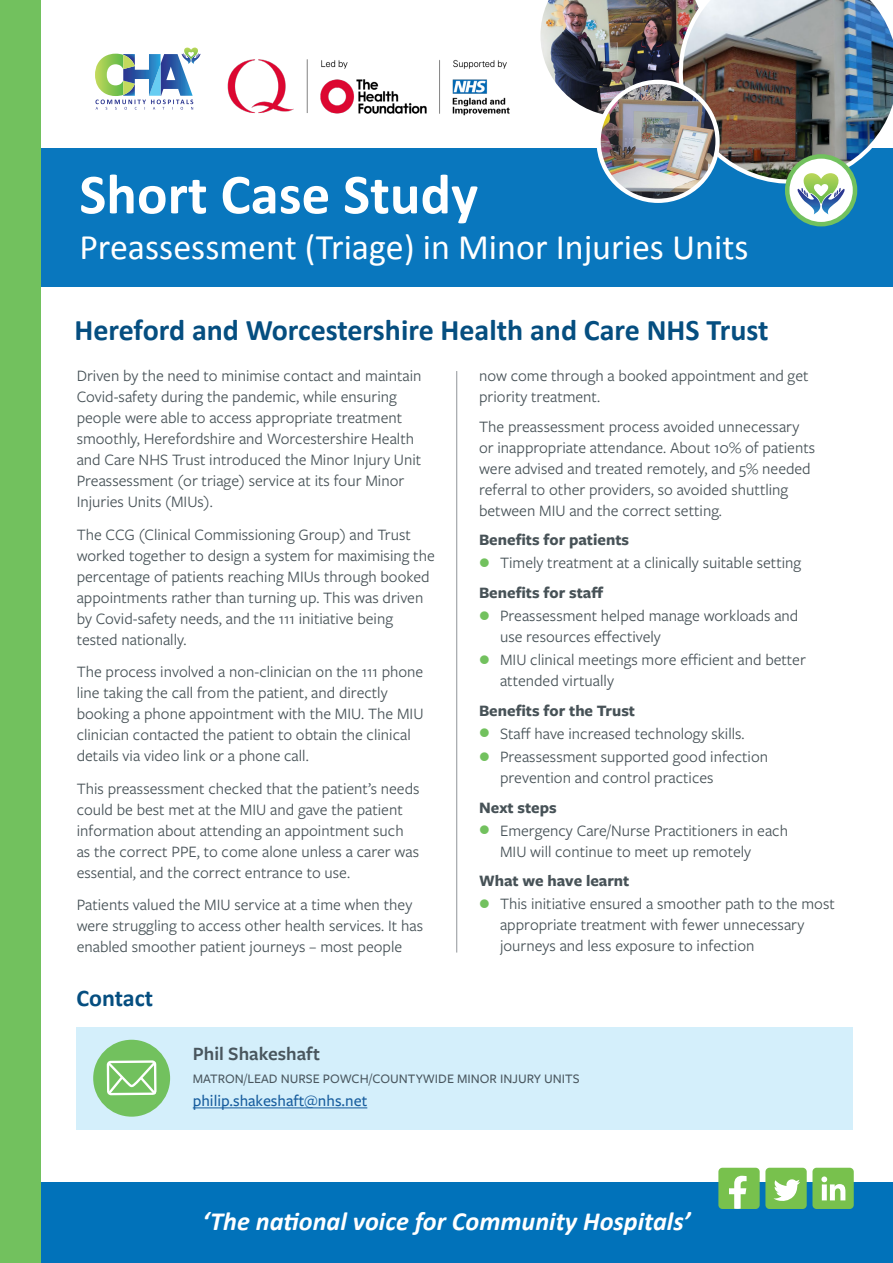
<style>
.page{position:relative;width:893px;height:1263px;background:#fff}
.page>*{position:absolute;margin:0;border:0;box-sizing:border-box;transform-origin:0 0}
.t1{font:700 57px "Calibri";color:#fff}
.t2{font:36px "Calibri";color:#fff}
.t3{font:700 30px "Calibri";color:#054e80}
.t4{font:italic 700 26.25px "Calibri";color:#fff}
.t5{font:700 24px "Calibri";color:#054e80}
.t6{font:600 19.5px "Freight Sans Pro";color:#49565e}
.t7{font:16.5px/21px "Freight Sans Pro";color:#475257}
.t8{font:700 16.5px "Freight Sans Pro";color:#475257}
.t9{font:500 16.5px "Freight Sans Pro";color:#175d9e}
.t10{font:500 13.5px "Freight Sans Pro";color:#49565e}
</style>
<div class="page">
<div style="left:0;top:149px;width:893px;height:138px;background:#0977be"></div>
<div style="left:0;top:1183px;width:893px;height:80px;background:#0172ba"></div>
<div style="left:0;top:0;width:40px;height:1263px;background:#72c15e"></div>
<div style="left:765px;top:1168px;width:42px;height:41px;background:#78c14d;border-radius:4px"></div>
<svg style="left:774px;top:1179px;width:26px;height:22px"></svg>
<div style="left:812px;top:1168px;width:42px;height:41px;background:#78c14d;border-radius:4px"></div>
<svg style="left:821px;top:1176px;width:24px;height:24px"></svg>
<div style="left:718px;top:1168px;width:42px;height:41px;background:#78c14d;border-radius:4px"></div>
<svg style="left:729px;top:1176px;width:18px;height:33px"></svg>
<svg style="left:787px;top:156px;width:68px;height:68px"></svg>
<div style="left:785px;top:154px;width:72px;height:72px;border:4px solid #72c15e;border-radius:50%"></div>
<img style="left:537px;top:0;width:356px;height:214px">
<hr style="left:456px;top:371px;width:1px;height:581px;background:#919599">
<svg style="left:95px;top:47px;width:106px;height:63px"></svg>
<img style="left:227px;top:59px;width:283px;height:57px">
<div style="left:77px;top:1028px;width:776px;height:102px;background:#d4effb"></div>
<hr style="left:193px;top:1107px;width:174px;height:1px;background:#175d9e">
<div style="left:93px;top:1040px;width:77px;height:77px;background:#72c15e;border-radius:50%"></div>
<svg style="left:106px;top:1063px;width:48px;height:33px"></svg>
<div style="left:107px;top:1060px;width:50px;height:35px;border:2px solid #fff;border-radius:3px"></div>
<p class="t1" style="left:79px;top:158px;width:400px">Short Case Study</p>
<p class="t2" style="left:79px;top:225px;width:671px">Preassessment (Triage) in Minor Injuries Units</p>
<p class="t3" style="left:74px;top:311px;width:696px">Hereford and Worcestershire Health and Care NHS Trust</p>
<p class="t7" style="left:77px;top:365px;width:346px">Driven by the need to minimise contact and maintain Covid-safety during the pandemic, while ensuring people were able to access appropriate treatment smoothly, Herefordshire and Worcestershire Health and Care NHS Trust introduced the Minor Injury Unit Preassessment (or triage) service at its four Minor Injuries Units (MIUs).</p>
<p class="t7" style="left:77px;top:523px;width:360px">The CCG (Clinical Commissioning Group) and Trust worked together to design a system for maximising the percentage of patients reaching MIUs through booked appointments rather than turning up. This was driven by Covid-safety needs, and the 111 initiative being tested nationally.</p>
<p class="t7" style="left:77px;top:661px;width:348px">The process involved a non-clinician on the 111 phone line taking the call from the patient, and directly booking a phone appointment with the MIU. The MIU clinician contacted the patient to obtain the clinical details via video link or a phone call.</p>
<p class="t7" style="left:77px;top:777px;width:344px">This preassessment checked that the patient’s needs could be best met at the MIU and gave the patient information about attending an appointment such as the correct PPE, to come alone unless a carer was essential, and the correct entrance to use.</p>
<p class="t7" style="left:77px;top:894px;width:348px">Patients valued the MIU service at a time when they were struggling to access other health services. It has enabled smoother patient journeys – most people</p>
<p class="t7" style="left:479px;top:365px;width:331px">now come through a booked appointment and get priority treatment.</p>
<p class="t7" style="left:479px;top:415px;width:338px">The preassessment process avoided unnecessary or inappropriate attendance. About 10% of patients were advised and treated remotely, and 5% needed referral to other providers, so avoided shuttling between MIU and the correct setting.</p>
<p class="t8" style="left:479px;top:529px;width:152px">Benefits for patients</p>
<p class="t7" style="left:500px;top:552px;width:303px">Timely treatment at a clinically suitable setting</p>
<p class="t8" style="left:479px;top:581px;width:126px">Benefits for staff</p>
<p class="t7" style="left:500px;top:604px;width:300px">Preassessment helped manage workloads and use resources effectively</p>
<p class="t7" style="left:500px;top:649px;width:307px">MIU clinical meetings more efficient and better attended virtually</p>
<p class="t8" style="left:479px;top:699px;width:158px">Benefits for the Trust</p>
<p class="t7" style="left:500px;top:722px;width:246px">Staff have increased technology skills.</p>
<p class="t7" style="left:500px;top:745px;width:270px">Preassessment supported good infection prevention and control practices</p>
<p class="t8" style="left:479px;top:796px;width:79px">Next steps</p>
<p class="t7" style="left:500px;top:819px;width:289px">Emergency Care/Nurse Practitioners in each<br>MIU will continue to meet up remotely</p>
<p class="t8" style="left:479px;top:869px;width:152px">What we have learnt</p>
<p class="t7" style="left:500px;top:893px;width:336px">This initiative ensured a smoother path to the most appropriate treatment with fewer unnecessary journeys and less exposure to infection</p>
<p class="t5" style="left:77px;top:982px;width:78px">Contact</p>
<p class="t6" style="left:193px;top:1040px;width:129px">Phil Shakeshaft</p>
<p class="t10" style="left:193px;top:1070px;width:388px">MATRON/LEAD NURSE POWCH/COUNTYWIDE MINOR INJURY UNITS</p>
<p class="t9" style="left:193px;top:1089px;width:176px">philip.shakeshaft@nhs.net</p>
<p class="t4" style="left:203px;top:1204px;width:489px">‘The national voice for Community Hospitals’</p>
</div>
